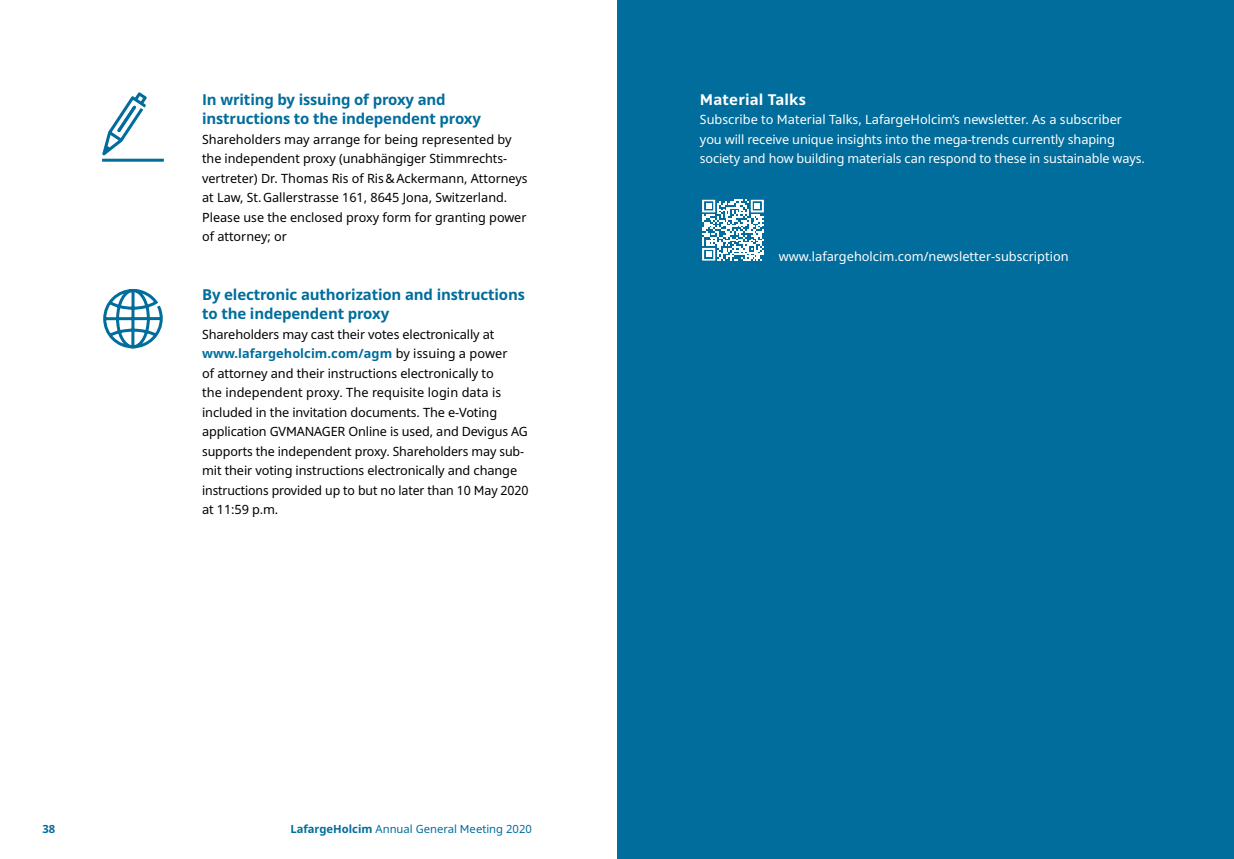
<style>
.page{position:relative;width:1234px;height:859px;background:#fff}
.page>*{position:absolute;margin:0;border:0;box-sizing:border-box;transform-origin:0 0}
.t1{font:700 15px/19.5px "LH Noto Sans";letter-spacing:-.01em;color:#006d9c}
.t2{font:700 15px "LH Noto Sans";letter-spacing:.01em;color:#fff}
.t3{font:12.75px/19.5px "LH Noto Sans";letter-spacing:-.01em;color:#000}
.t4{font:12.75px/19.5px "LH Noto Sans";letter-spacing:-.01em;color:#fff}
.t5{font:11.25px "LH Noto Sans";color:#006d9c}
.t6{font:700 11.25px "LH Noto Sans";color:#006d9c}
.s1{font-weight:700;color:#006d9c}
.s2{font-weight:700}
</style>
<div class="page">
<div style="left:617px;top:0;width:616px;height:859px;background:#006d9c"></div>
<svg style="left:103px;top:289px;width:60px;height:60px"></svg>
<hr style="left:102px;top:159px;width:62px;height:3px;background:#006d9c">
<svg style="left:102px;top:92px;width:45px;height:63px"></svg>
<svg style="left:702px;top:200px;width:61px;height:61px"></svg>
<p class="t1" style="left:202px;top:89px;width:280px">In writing by issuing of proxy and instructions to the independent proxy</p>
<p class="t3" style="left:202px;top:129px;width:327px">Shareholders may arrange for being represented by the independent proxy (unabhängiger Stimmrechts&shy;vertreter) Dr. Thomas Ris of Ris&amp;Ackermann, Attorneys at Law, St.Gallerstrasse 161, 8645 Jona, Switzerland.<br>Please use the enclosed proxy form for granting power of attorney; or</p>
<p class="t1" style="left:202px;top:284px;width:324px">By electronic authorization and instructions to the independent proxy</p>
<p class="t3" style="left:202px;top:324px;width:328px">Shareholders may cast their votes electronically at <span class="s1">www.lafargeholcim.com/agm</span> by issuing a power<br>of attorney and their instructions electronically to<br>the independent proxy. The requisite login data is included in the invitation documents. The e-Voting application GVMANAGER Online is used, and Devigus AG supports the independent proxy. Shareholders may sub&shy;mit their voting instructions electronically and change instructions provided up to but no later than 10 May 2020 at 11:59 p.m.</p>
<p class="t6" style="left:43px;top:822px;width:14px">38</p>
<p class="t5" style="left:290px;top:822px;width:243px"><span class="s2">LafargeHolcim</span> Annual General Meeting 2020</p>
<p class="t2" style="left:699px;top:89px;width:107px">Material Talks</p>
<p class="t4" style="left:699px;top:109px;width:446px">Subscribe to Material Talks, LafargeHolcim’s newsletter. As a subscriber you will receive unique insights into the mega-trends currently shaping society and how building materials can respond to these in sustainable ways.</p>
<p class="t4" style="left:778px;top:246px;width:291px">www.lafargeholcim.com/newsletter-subscription</p>
</div>
